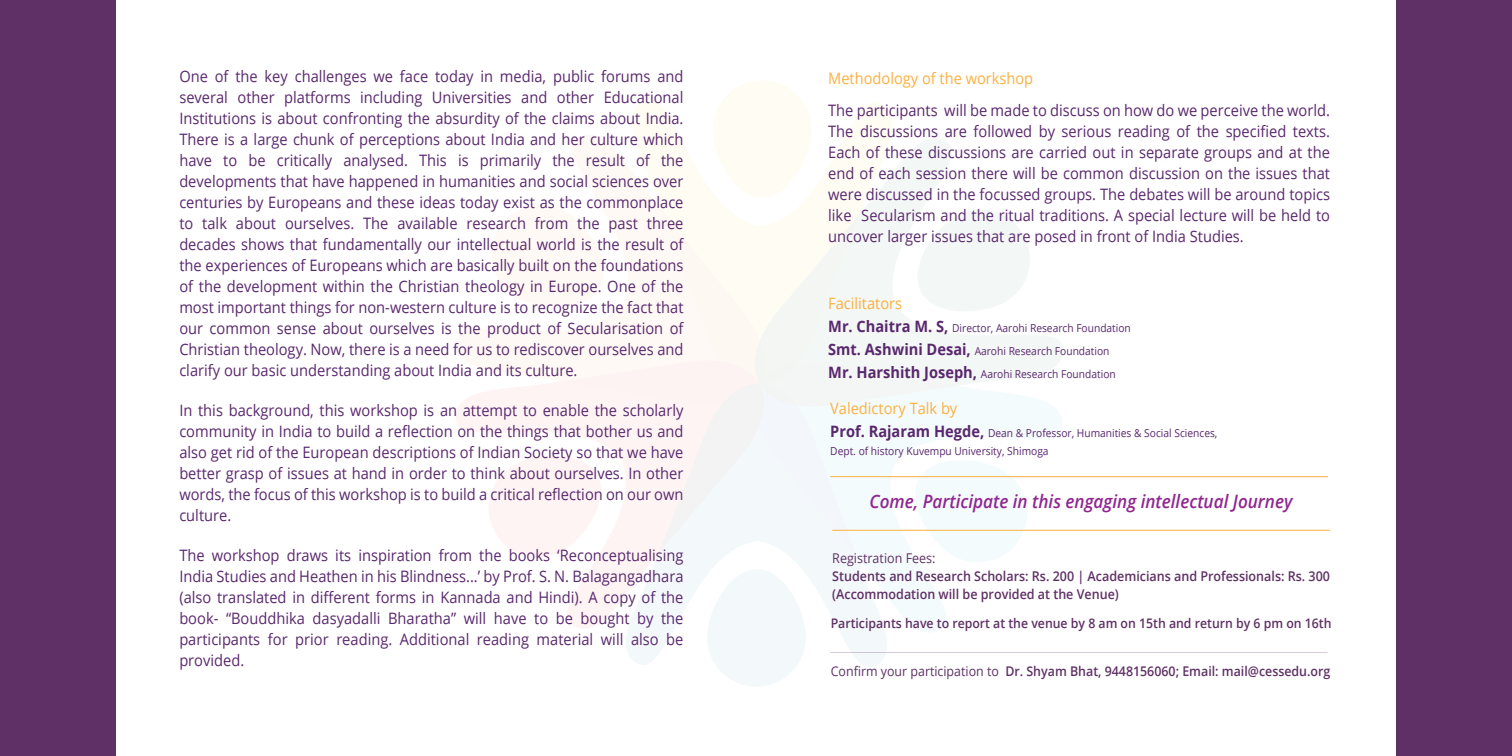
<style>
.page{position:relative;width:1512px;height:756px;background:#fff}
.page>*{position:absolute;margin:0;border:0;box-sizing:border-box;transform-origin:0 0}
.t1{font:italic 600 18.38px "Open Sans";color:#90268f;scale:.93 1}
.t2{font:15.75px/21px "Open Sans";color:#59276d;text-align:justify;scale:.93 1}
.t3{font:15.75px "Open Sans";color:#fbb03f;scale:.93 1}
.t4{font:600 13.47px/17.8px "Open Sans";color:#5f3065;scale:.93 1}
.t5{font:13.47px "Open Sans";color:#5f3065;scale:.93 1}
.t6{font:600 13.3px "Open Sans";color:#5f3065;scale:.93 1}
.t7{font:11.03px/22.9px "Open Sans";color:#59276d;scale:.93 1}
.s1{font-weight:700;font-size:15.75px}
.s2{font-weight:400}
</style>
<div class="page">
<svg style="left:632px;top:100px;width:260px;height:38px"></svg>
<svg style="left:712px;top:81px;width:100px;height:57px"></svg>
<svg style="left:457px;top:135px;width:307px;height:225px;fill:#fefcf4"></svg>
<svg style="left:484px;top:198px;width:129px;height:114px"></svg>
<svg style="left:456px;top:360px;width:298px;height:268px;fill:#fef9f4"></svg>
<svg style="left:481px;top:451px;width:130px;height:113px"></svg>
<svg style="left:626px;top:384px;width:261px;height:283px"></svg>
<svg style="left:707px;top:569px;width:99px;height:117px"></svg>
<svg style="left:754px;top:407px;width:308px;height:226px;fill:#f4fbfd"></svg>
<svg style="left:905px;top:455px;width:129px;height:114px"></svg>
<svg style="left:754px;top:138px;width:308px;height:269px;fill:#f4fbf5"></svg>
<svg style="left:908px;top:203px;width:129px;height:113px"></svg>
<div style="left:1396px;top:0;width:116px;height:756px;background:#5f3065"></div>
<div style="left:0;top:1px;width:115px;height:755px;background:#5f3065"></div>
<hr style="left:832px;top:530px;width:498px;height:1px;background:#fbb03f">
<hr style="left:830px;top:476px;width:498px;height:1px;background:#fbb03f">
<p class="t2" style="left:179px;top:65px;width:544px">One of the key challenges we face today in media, public forums and several other platforms including Universities and other Educational Institutions is about confronting the absurdity of the claims about India.<br>There is a large chunk of perceptions about India and her culture which have to be critically analysed. This is primarily the result of the developments that have happened in humanities and social sciences over centuries by Europeans and these ideas today exist as the commonplace to talk about ourselves. The available research from the past three decades shows that fundamentally our intellectual world is the result of the experiences of Europeans which are basically built on the foundations of the development within the Christian theology in Europe. One of the most important things for non-western culture is to recognize the fact that our common sense about ourselves is the product of Secularisation of Christian theology. Now, there is a need for us to rediscover ourselves and clarify our basic understanding about India and its culture.</p>
<p class="t2" style="left:179px;top:400px;width:543px">In this background, this workshop is an attempt to enable the scholarly community in India to build a reflection on the things that bother us and also get rid of the European descriptions of Indian Society so that we have better grasp of issues at hand in order to think about ourselves. In other words, the focus of this workshop is to build a critical reflection on our own culture.</p>
<p class="t2" style="left:179px;top:545px;width:543px">The workshop draws its inspiration from the books ‘Reconceptualising India Studies and Heathen in his Blindness...’ by Prof. S. N. Balagangadhara (also translated in different forms in Kannada and Hindi). A copy of the book- “Bouddhika dasyadalli Bharatha” will have to be bought by the participants for prior reading. Additional reading material will also be provided.</p>
<p class="t3" style="left:828px;top:68px;width:222px">Methodology of the workshop</p>
<p class="t2" style="left:828px;top:99px;width:541px">The participants will be made to discuss on how do we perceive the world.<br>The discussions are followed by serious reading of the specified texts.<br>Each of these discussions are carried out in separate groups and at the end of each session there will be common discussion on the issues that were discussed in the focussed groups. The debates will be around topics like Secularism and the ritual traditions. A special lecture will be held to uncover larger issues that are posed in front of India Studies.</p>
<p class="t3" style="left:828px;top:292px;width:81px">Facilitators</p>
<p class="t7" style="left:828px;top:316px;width:327px"><span class="s1">Mr. Chaitra M. S,</span> Director, Aarohi Research Foundation<br><span class="s1">Smt. Ashwini Desai,</span> Aarohi Research Foundation<br><span class="s1">Mr. Harshith Joseph,</span> Aarohi Research Foundation</p>
<p class="t3" style="left:830px;top:397px;width:138px">Valedictory Talk by</p>
<p class="t7" style="left:830px;top:424px;width:418px;line-height:17.3px"><span class="s1">Prof. Rajaram Hegde,</span> Dean &amp; Professor, Humanities &amp; Social Sciences,<br>Dept. of history Kuvempu University, Shimoga</p>
<p class="t1" style="left:869px;top:489px;width:456px">Come, Participate in this engaging intellectual Journey</p>
<p class="t5" style="left:832px;top:549px;width:112px">Registration Fees:</p>
<p class="t4" style="left:832px;top:567px;width:537px">Students and Research Scholars: Rs. 200 | Academicians and Professionals: Rs. 300 (Accommodation will be provided at the Venue)</p>
<p class="t6" style="left:830px;top:614px;width:540px">Participants have to report at the venue by 8 am on 15th and return by 6 pm on 16th</p>
<p class="t6" style="left:830px;top:662px;width:539px"><span class="s2">Confirm your participation to</span> Dr. Shyam Bhat, 9448156060; Email: mail@cessedu.org</p>
</div>
